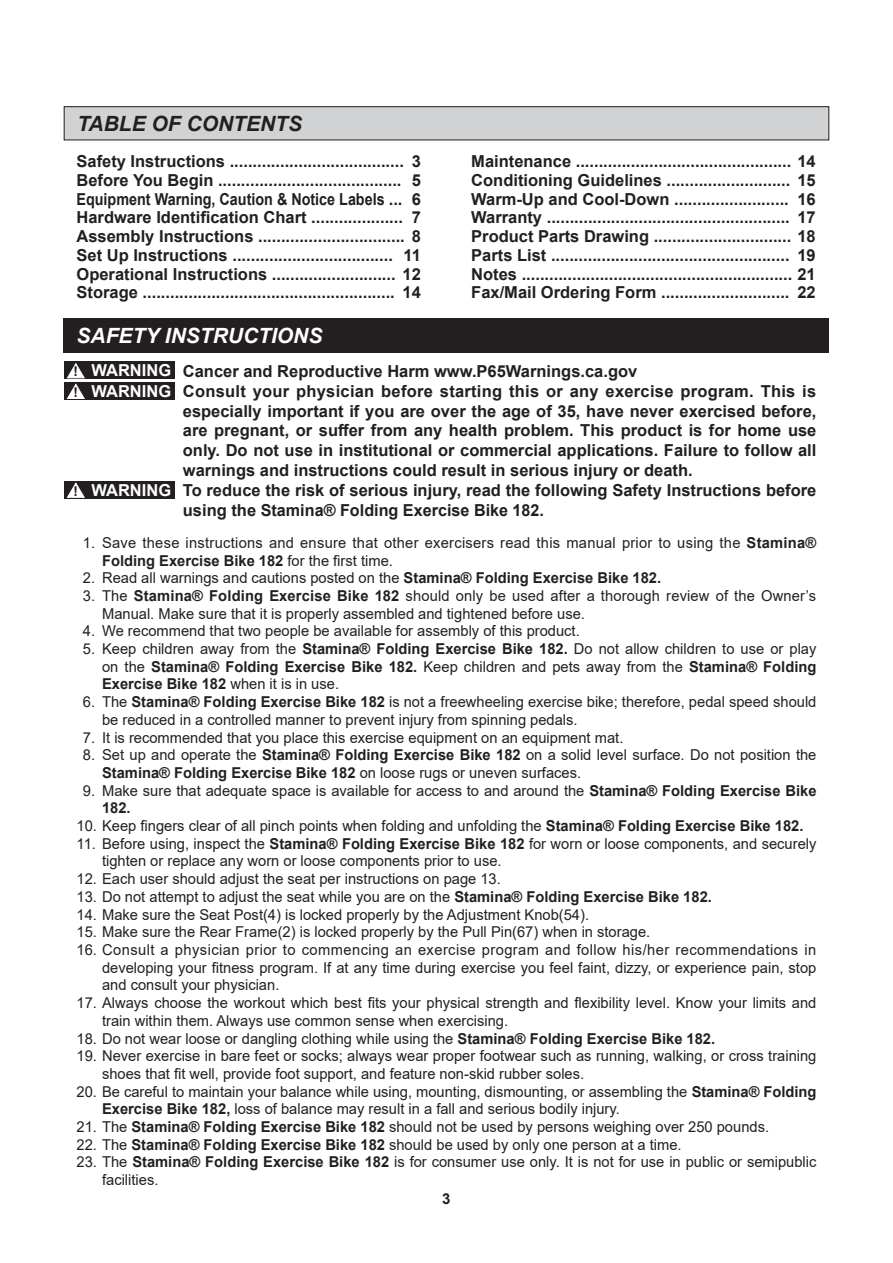
<style>
.page{position:relative;width:893px;height:1263px;background:#fff}
.page>*{position:absolute;margin:0;border:0;box-sizing:border-box;transform-origin:0 0}
.t1{font:italic 700 21px "Arial";color:#fff}
.t2{font:italic 700 21px "Arial";color:#231f20}
.t3{font:700 16.5px/18.8px "Arial";color:#231f20;text-align:justify}
.t4{font:700 16.5px "Arial";color:#fff}
.t5{font:15px/17.7px "Arial";color:#231f20}
.t6{font:15px/17.7px "Arial";letter-spacing:.02em;color:#231f20}
.t7{font:700 15px "Arial";color:#231f20}
.s1{font-size:13.5px}
.s2{color:#fff}
.s3{font-size:13.5px;color:#231f20}
.s4{font-weight:700}
</style>
<div class="page">
<div style="left:64px;top:107px;width:765px;height:33px;background:#d1d2d4"></div>
<div style="left:64px;top:106px;width:765px;height:34px;border:1px solid #231f20"></div>
<div style="left:64px;top:319px;width:765px;height:34px;background:#231f20"></div>
<div style="left:64px;top:361px;width:110px;height:18px;background:#231f20"></div>
<svg style="left:67px;top:363px;width:18px;height:15px"></svg>
<div style="left:64px;top:382px;width:110px;height:18px;background:#231f20"></div>
<svg style="left:67px;top:384px;width:18px;height:15px"></svg>
<div style="left:64px;top:481px;width:110px;height:18px;background:#231f20"></div>
<svg style="left:67px;top:483px;width:18px;height:15px"></svg>
<h1 class="t2" style="left:77px;top:109px;width:226px">TABLE OF CONTENTS</h1>
<p class="t3" style="left:77px;top:152px;width:346px">Safety Instructions ...................................... 3<br>Before You Begin ........................................ 5<br>Equipment Warning, Caution &amp; Notice Labels ... 6<br>Hardware Identification Chart .................... 7<br>Assembly Instructions ................................ 8<br>Set Up Instructions ................................... 11<br>Operational Instructions ........................... 12<br>Storage ....................................................... 14</p>
<p class="t3" style="left:471px;top:152px;width:346px">Maintenance ............................................... 14<br>Conditioning Guidelines ........................... 15<br>Warm-Up and Cool-Down ......................... 16<br>Warranty ..................................................... 17<br>Product Parts Drawing .............................. 18<br>Parts List .................................................... 19<br>Notes ........................................................... 21<br>Fax/Mail Ordering Form ............................ 22</p>
<h1 class="t1" style="left:77px;top:322px;width:247px">SAFETY INSTRUCTIONS</h1>
<p class="t3" style="left:183px;top:361px;width:635px;line-height:19.8px;text-align:left;text-indent:-109px"><span class="s1">!</span> <span class="s2">WARNING</span> Cancer and Reproductive Harm www.P65Warnings.ca.gov<br>Consult your physician before starting this or any exercise program. This is especially important if you are over the age of 35, have never exercised before, are pregnant, or suffer from any health problem. This product is for home use only. Do not use in institutional or commercial applications. Failure to follow all warnings and instructions could result in serious injury or death.<br>To reduce the risk of serious injury, read the following Safety Instructions before using the Stamina® Folding Exercise Bike 182.</p>
<p class="t4" style="left:74px;top:379px;width:99px"><span class="s3">!</span> WARNING</p>
<p class="t4" style="left:74px;top:478px;width:99px"><span class="s3">!</span> WARNING</p>
<p class="t6" style="left:102px;top:534px;width:716px;text-indent:-19px">1. Save these instructions and ensure that other exercisers read this manual prior to using the <span class="s4">Stamina®<br>Folding Exercise Bike 182</span> for the first time.</p>
<p class="t5" style="left:83px;top:569px;width:580px">2. Read all warnings and cautions posted on the <span class="s4">Stamina® Folding Exercise Bike 182.</span></p>
<p class="t5" style="left:102px;top:587px;width:716px;text-indent:-19px">3. The <span class="s4">Stamina® Folding Exercise Bike 182</span> should only be used after a thorough review of the Owner’s<br>Manual. Make sure that it is properly assembled and tightened before use.</p>
<p class="t5" style="left:83px;top:622px;width:498px">4. We recommend that two people be available for assembly of this product.</p>
<p class="t5" style="left:102px;top:640px;width:716px;text-align:justify;text-indent:-19px">5. Keep children away from the <span class="s4">Stamina® Folding Exercise Bike 182.</span> Do not allow children to use or play on the <span class="s4">Stamina® Folding Exercise Bike 182.</span> Keep children and pets away from the <span class="s4">Stamina® Folding Exercise Bike 182</span> when it is in use.</p>
<p class="t5" style="left:102px;top:693px;width:716px;text-indent:-19px">6. The <span class="s4">Stamina® Folding Exercise Bike 182</span> is not a freewheeling exercise bike; therefore, pedal speed should be reduced in a controlled manner to prevent injury from spinning pedals.</p>
<p class="t5" style="left:83px;top:728px;width:542px">7. It is recommended that you place this exercise equipment on an equipment mat.</p>
<p class="t5" style="left:102px;top:746px;width:716px;text-indent:-19px">8. Set up and operate the <span class="s4">Stamina® Folding Exercise Bike 182</span> on a solid level surface. Do not position the<br><span class="s4">Stamina® Folding Exercise Bike 182</span> on loose rugs or uneven surfaces.</p>
<p class="t5" style="left:102px;top:781px;width:716px;text-indent:-19px">9. Make sure that adequate space is available for access to and around the <span class="s4">Stamina® Folding Exercise Bike<br>182.</span></p>
<p class="t5" style="left:77px;top:817px;width:728px">10. Keep fingers clear of all pinch points when folding and unfolding the <span class="s4">Stamina® Folding Exercise Bike 182.</span></p>
<p class="t5" style="left:102px;top:834px;width:716px;text-indent:-25px">11. Before using, inspect the <span class="s4">Stamina® Folding Exercise Bike 182</span> for worn or loose components, and securely tighten or replace any worn or loose components prior to use.</p>
<p class="t5" style="left:77px;top:870px;width:426px">12. Each user should adjust the seat per instructions on page 13.</p>
<p class="t5" style="left:77px;top:888px;width:637px">13. Do not attempt to adjust the seat while you are on the <span class="s4">Stamina® Folding Exercise Bike 182.</span></p>
<p class="t5" style="left:77px;top:905px;width:514px">14. Make sure the Seat Post(4) is locked properly by the Adjustment Knob(54).</p>
<p class="t5" style="left:77px;top:923px;width:575px">15. Make sure the Rear Frame(2) is locked properly by the Pull Pin(67) when in storage.</p>
<p class="t5" style="left:102px;top:941px;width:716px;text-align:justify;text-indent:-26px">16. Consult a physician prior to commencing an exercise program and follow his/her recommendations in developing your fitness program. If at any time during exercise you feel faint, dizzy, or experience pain, stop and consult your physician.</p>
<p class="t5" style="left:102px;top:994px;width:716px;text-indent:-26px">17. Always choose the workout which best fits your physical strength and flexibility level. Know your limits and train within them. Always use common sense when exercising.</p>
<p class="t5" style="left:77px;top:1029px;width:640px">18. Do not wear loose or dangling clothing while using the <span class="s4">Stamina® Folding Exercise Bike 182.</span></p>
<p class="t5" style="left:102px;top:1047px;width:716px;text-indent:-26px">19. Never exercise in bare feet or socks; always wear proper footwear such as running, walking, or cross training shoes that fit well, provide foot support, and feature non-skid rubber soles.</p>
<p class="t5" style="left:102px;top:1082px;width:716px;text-indent:-26px">20. Be careful to maintain your balance while using, mounting, dismounting, or assembling the <span class="s4">Stamina® Folding<br>Exercise Bike 182,</span> loss of balance may result in a fall and serious bodily injury.</p>
<p class="t5" style="left:77px;top:1118px;width:694px">21. The <span class="s4">Stamina® Folding Exercise Bike 182</span> should not be used by persons weighing over 250 pounds.</p>
<p class="t5" style="left:77px;top:1135px;width:607px">22. The <span class="s4">Stamina® Folding Exercise Bike 182</span> should be used by only one person at a time.</p>
<p class="t5" style="left:102px;top:1153px;width:716px;text-indent:-26px">23. The <span class="s4">Stamina® Folding Exercise Bike 182</span> is for consumer use only. It is not for use in public or semipublic facilities.</p>
<p class="t7" style="left:442px;top:1188px;width:10px">3</p>
</div>
